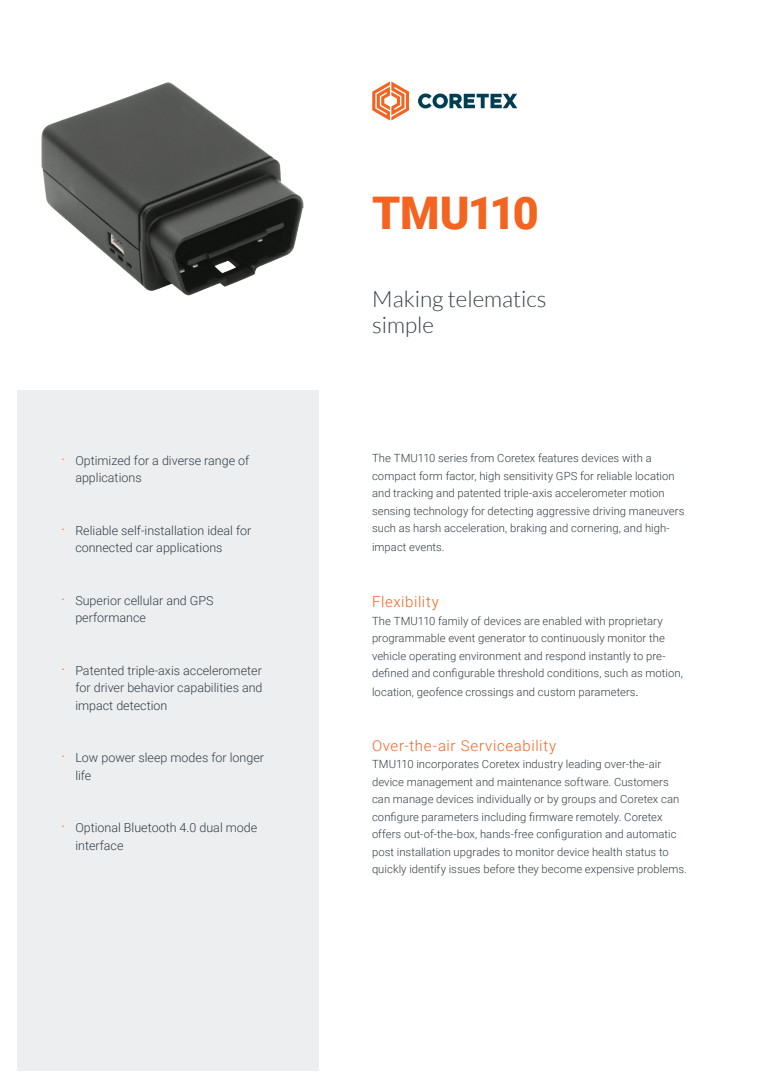
<style>
.page{position:relative;width:780px;height:1088px;background:#fff}
.page>*{position:absolute;margin:0;border:0;box-sizing:border-box;transform-origin:0 0}
.t1{font:900 45px "Roboto";letter-spacing:-.04em;color:#f36421}
.t2{font:300 22.5px "Lato";color:#323d47}
.t3{font:300 15px "Roboto";letter-spacing:.04em;color:#f36421}
.t4{font:300 12.5px/17.5px "Roboto";color:#323d47}
.t5{font:300 11.25px/17.5px "Roboto";letter-spacing:.005em;color:#323d47}
.s1{font-size:16.25px;color:#f36421}
.s2{font-size:13.75px;color:#231f20}
</style>
<div class="page">
<div style="left:18px;top:390px;width:301px;height:680px;background:#edeeef"></div>
<img style="left:41px;top:82px;width:263px;height:214px">
<svg style="left:372px;top:81px;width:37px;height:39px"></svg>
<svg style="left:418px;top:94px;width:99px;height:14px"></svg>
<p class="t4" style="left:75px;top:451px;width:175px;text-indent:-14px"><span class="s1">·</span> Optimized for a diverse range of applications</p>
<p class="t4" style="left:75px;top:521px;width:178px;text-indent:-14px"><span class="s1">·</span> Reliable self-installation ideal for connected car applications</p>
<p class="t4" style="left:75px;top:591px;width:140px;text-indent:-14px"><span class="s1">·</span> Superior cellular and GPS performance</p>
<p class="t4" style="left:75px;top:661px;width:189px;text-align:justify;text-indent:-14px"><span class="s1">·</span> Patented triple-axis accelerometer for driver behavior capabilities and impact detection</p>
<p class="t4" style="left:75px;top:749px;width:190px;text-indent:-14px"><span class="s1">·</span> Low power sleep modes for longer life</p>
<p class="t4" style="left:75px;top:819px;width:183px;text-indent:-14px"><span class="s1">·</span> Optional Bluetooth 4.0 dual mode interface</p>
<p class="t1" style="left:372px;top:181px;width:168px">TMU110</p>
<p class="t2" style="left:372px;top:287px;width:176px">Making telematics</p>
<p class="t2" style="left:372px;top:313px;width:63px">simple</p>
<p class="t5" style="left:372px;top:449px;width:314px">The TMU110 series from Coretex features devices with a compact form factor, high sensitivity GPS for reliable location and tracking and patented triple-axis accelerometer motion sensing technology for detecting aggressive driving maneuvers such as harsh acceleration, braking and cornering, and high-</p>
<p class="t5" style="left:372px;top:538px;width:74px">impact events.</p>
<p class="t3" style="left:372px;top:591px;width:68px">Flexibility</p>
<p class="t5" style="left:372px;top:611px;width:312px">The TMU110 family of devices are enabled with proprietary programmable event generator to continuously monitor the vehicle operating environment and respond instantly to pre&shy;defined and configurable threshold conditions, such as motion,</p>
<p class="t5" style="left:372px;top:683px;width:268px">location, geofence crossings and custom parameters<span class="s2">.</span></p>
<p class="t3" style="left:372px;top:735px;width:186px">Over-the-air Serviceability</p>
<p class="t5" style="left:372px;top:755px;width:316px">TMU110 incorporates Coretex industry leading over-the-air device management and maintenance software. Customers can manage devices individually or by groups and Coretex can configure parameters including firmware remotely. Coretex offers out-of-the-box, hands-free configuration and automatic post installation upgrades to monitor device health status to quickly identify issues before they become expensive problems.</p>
</div>
